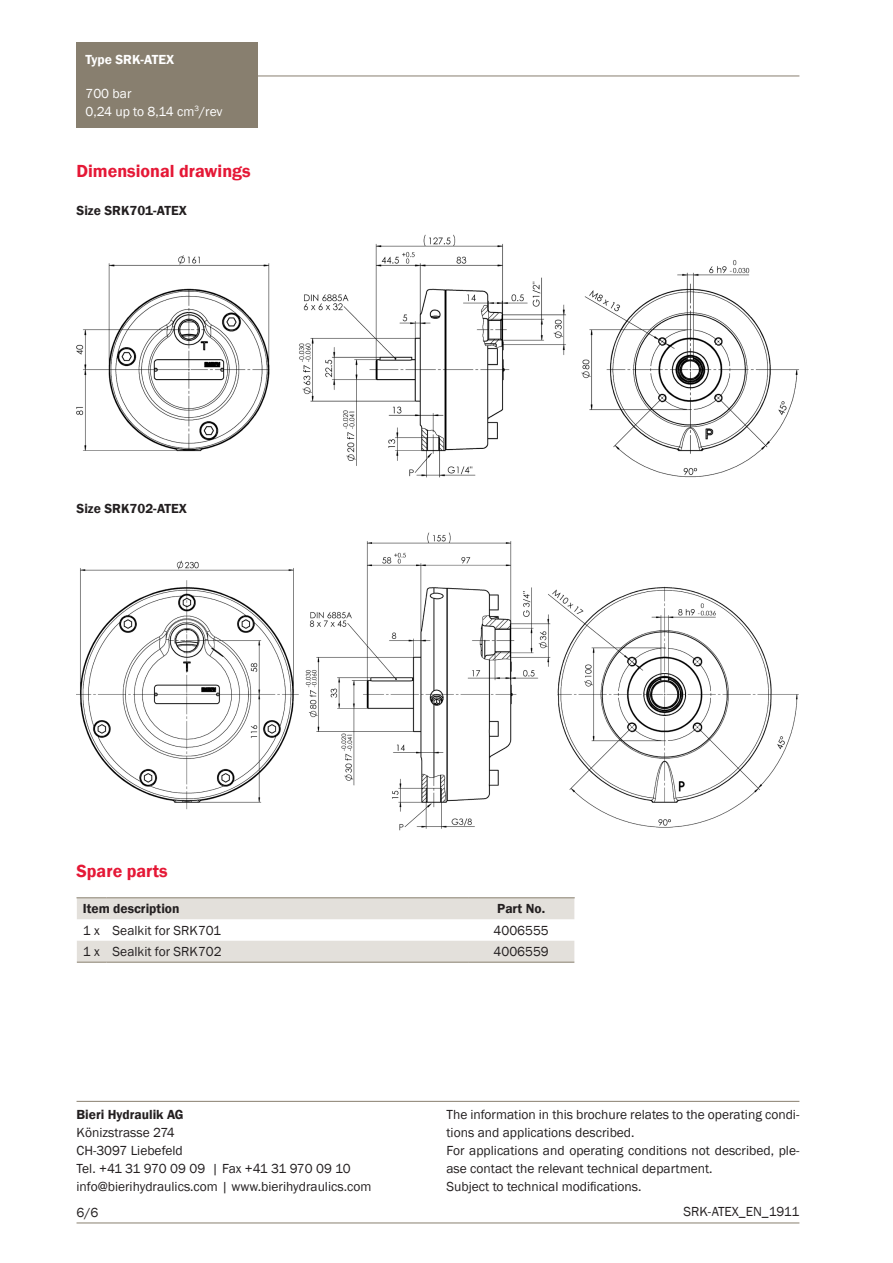
<style>
.page{position:relative;width:893px;height:1263px;background:#fff}
.page>*{position:absolute;margin:0;border:0;box-sizing:border-box;transform-origin:0 0}
._04_Titel_rot{font:600 18px "Franklin Gothic";color:#e51836}
._11_Titel_Tabelle_Ti{font:13.5px/18px "Franklin Gothic";color:#231f20}
._10_Titel_Tabelle{font:600 13.5px "Franklin Gothic";color:#231f20}
._05_Untertitel{font:600 13.5px "Franklin Gothic";color:#231f20}
.t1{font:13.5px/18px "Franklin Gothic";color:#fff}
.t2{font:600 13.5px "Franklin Gothic";color:#fff}
._07_2_Grundtext_Tabe{font:13.5px "Franklin Gothic";color:#231f20}
</style>
<div class="page">
<div style="left:77px;top:42px;width:181px;height:34px;background:#887f6f"></div>
<div style="left:77px;top:76px;width:181px;height:52px;background:#887f6f"></div>
<hr style="left:258px;top:76px;width:541px;height:1px;background:#887f6f">
<hr style="left:77px;top:1101px;width:722px;height:1px;background:#887f6f">
<hr style="left:77px;top:1222px;width:722px;height:1px;background:#887f6f">
<img style="left:76px;top:235px;width:723px;height:242px">
<img style="left:76px;top:533px;width:723px;height:298px">
<svg style="left:77px;top:898px;width:497px;height:64px"></svg>
<hr style="left:468px;top:897px;width:107px;height:1px;background:#887f6f">
<hr style="left:76px;top:897px;width:31px;height:1px;background:#887f6f">
<hr style="left:107px;top:897px;width:361px;height:1px;background:#887f6f">
<hr style="left:77px;top:962px;width:30px;height:1px;background:#887f6f">
<hr style="left:107px;top:962px;width:361px;height:1px;background:#887f6f">
<hr style="left:468px;top:962px;width:106px;height:1px;background:#887f6f">
<p class="t2" style="left:85px;top:51px;width:90px">Type SRK-ATEX</p>
<p class="t1" style="left:85px;top:84px;width:139px">700 bar<br>0,24 up to 8,14 cm<sup>3</sup>/rev</p>
<p class="_04_Titel_rot" style="left:76px;top:160px;width:176px">Dimensional drawings</p>
<p class="_05_Untertitel" style="left:77px;top:202px;width:112px">Size SRK701-ATEX</p>
<p class="_05_Untertitel" style="left:77px;top:500px;width:112px">Size SRK702-ATEX</p>
<p class="_04_Titel_rot" style="left:76px;top:860px;width:93px">Spare parts</p>
<p class="_10_Titel_Tabelle" style="left:83px;top:900px;width:98px">Item description</p>
<p class="_10_Titel_Tabelle" style="left:497px;top:900px;width:49px">Part No.</p>
<p class="_07_2_Grundtext_Tabe" style="left:83px;top:922px;width:19px">1 x</p>
<p class="_11_Titel_Tabelle_Ti" style="left:113px;top:921px;width:110px">Sealkit for SRK701</p>
<p class="_11_Titel_Tabelle_Ti" style="left:493px;top:921px;width:57px">4006555</p>
<p class="_07_2_Grundtext_Tabe" style="left:83px;top:943px;width:19px">1 x</p>
<p class="_11_Titel_Tabelle_Ti" style="left:113px;top:943px;width:111px">Sealkit for SRK702</p>
<p class="_11_Titel_Tabelle_Ti" style="left:493px;top:943px;width:57px">4006559</p>
<p class="_10_Titel_Tabelle" style="left:77px;top:1106px;width:109px">Bieri Hydraulik AG</p>
<p class="_11_Titel_Tabelle_Ti" style="left:77px;top:1123px;width:296px">Könizstrasse 274<br>CH-3097 Liebefeld<br>Tel. +41 31 970 09 09 | Fax +41 31 970 09 10 info@bierihydraulics.com | www.bierihydraulics.com</p>
<p class="_11_Titel_Tabelle_Ti" style="left:77px;top:1204px;width:23px">6/6</p>
<p class="_11_Titel_Tabelle_Ti" style="left:446px;top:1106px;width:354px">The information in this brochure relates to the operating condi&shy;tions and applications described.<br>For applications and operating conditions not described, ple&shy;ase contact the relevant technical department.<br>Subject to technical modifications.</p>
<p class="_11_Titel_Tabelle_Ti" style="left:684px;top:1202px;width:117px">SRK-ATEX_EN_1911</p>
</div>
